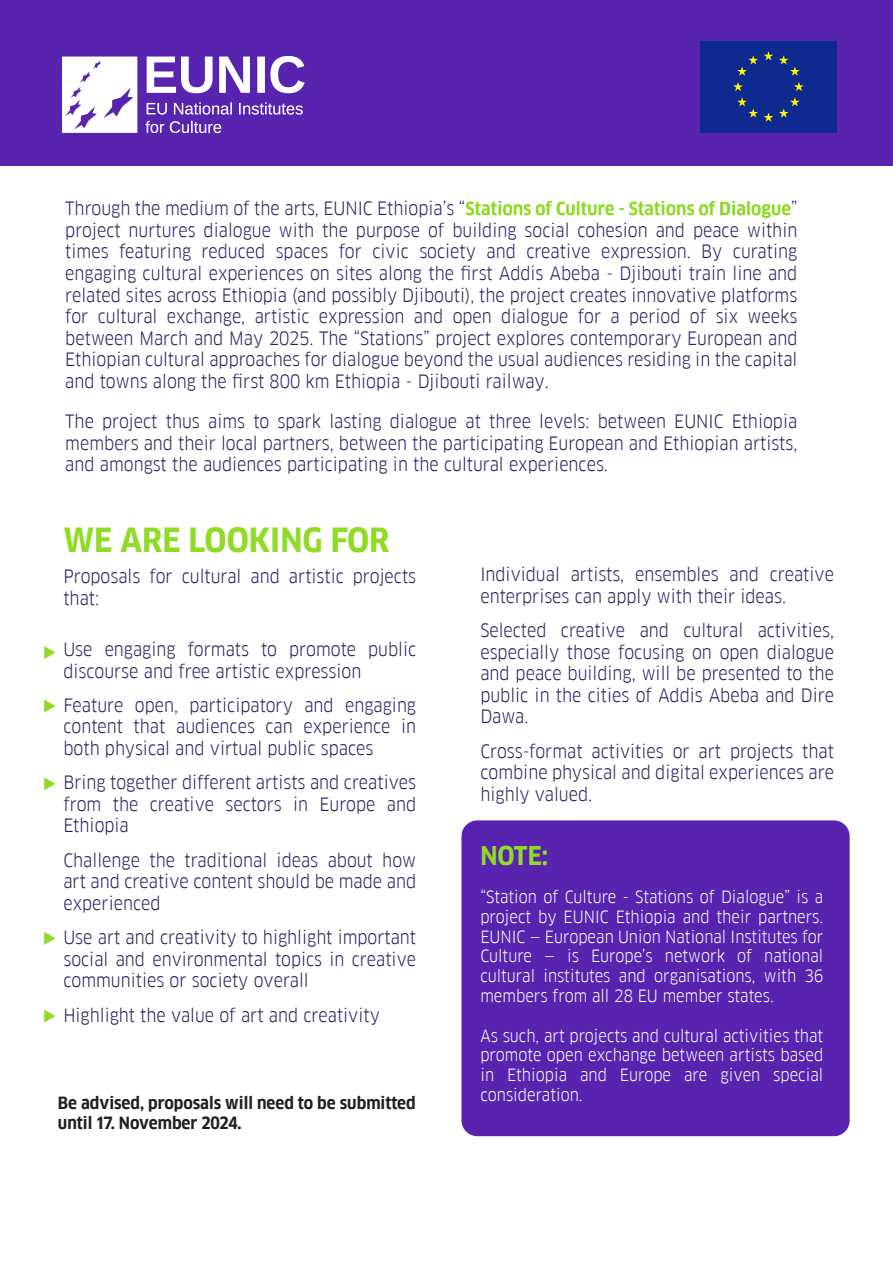
<style>
.page{position:relative;width:893px;height:1263px;background:#fff}
.page>*{position:absolute;margin:0;border:0;box-sizing:border-box;transform-origin:0 0}
.t1{font:700 32.55px "Goethe FF Clan";color:#8fdb25}
.t2{font:700 25.2px "Goethe FF Clan";color:#8fdb25}
.t3{font:18px/21.6px "Goethe FF Clan";color:#262261;text-align:justify}
.t4{font:16.5px/19.8px "Goethe FF Clan";color:#fff;text-align:justify}
.t5{font:700 16.5px/19.8px "Goethe FF Clan";color:#231f20}
.s1{font-weight:700;color:#bfbfbf}
</style>
<div class="page">
<div style="left:0;top:0;width:893px;height:165px;background:#5723af"></div>
<div style="left:701px;top:41px;width:136px;height:91px;background:#0f2a8e"></div>
<img style="left:62px;top:56px;width:242px;height:76px">
<div style="left:461px;top:820px;width:389px;height:316px;background:#5723af;border-radius:16px"></div>
<svg style="left:44px;top:646px;width:11px;height:13px"></svg>
<svg style="left:44px;top:699px;width:11px;height:13px"></svg>
<svg style="left:44px;top:777px;width:11px;height:13px"></svg>
<svg style="left:44px;top:932px;width:11px;height:13px"></svg>
<svg style="left:44px;top:1009px;width:11px;height:13px"></svg>
<p class="t3" style="left:65px;top:198px;width:734px">Through the medium of the arts, EUNIC Ethiopia’s “<span class="s1">Stations of Culture - Stations of Dialogue</span>” project nurtures dialogue with the purpose of building social cohesion and peace within times featuring reduced spaces for civic society and creative expression. By curating engaging cultural experiences on sites along the first Addis Abeba - Djibouti train line and related sites across Ethiopia (and possibly Djibouti), the project creates innovative platforms for cultural exchange, artistic expression and open dialogue for a period of six weeks between March and May 2025. The “Stations” project explores contemporary European and Ethiopian cultural approaches for dialogue beyond the usual audiences residing in the capital and towns along the first 800 km Ethiopia - Djibouti railway.</p>
<p class="t3" style="left:65px;top:411px;width:734px">The project thus aims to spark lasting dialogue at three levels: between EUNIC Ethiopia members and their local partners, between the participating European and Ethiopian artists, and amongst the audiences participating in the cultural experiences.</p>
<h1 class="t1" style="left:63px;top:521px;width:328px">WE ARE LOOKING FOR</h1>
<p class="t3" style="left:63px;top:566px;width:354px">Proposals for cultural and artistic projects that:</p>
<p class="t3" style="left:63px;top:639px;width:354px">Use engaging formats to promote public discourse and free artistic expression</p>
<p class="t3" style="left:63px;top:694px;width:354px">Feature open, participatory and engaging content that audiences can experience in both physical and virtual public spaces</p>
<p class="t3" style="left:63px;top:772px;width:354px">Bring together different artists and creatives from the creative sectors in Europe and Ethiopia</p>
<p class="t3" style="left:63px;top:849px;width:354px">Challenge the traditional ideas about how art and creative content should be made and experienced</p>
<p class="t3" style="left:63px;top:927px;width:354px">Use art and creativity to highlight important social and environmental topics in creative communities or society overall</p>
<p class="t3" style="left:63px;top:1004px;width:318px">Highlight the value of art and creativity</p>
<p class="t5" style="left:58px;top:1093px;width:359px">Be advised, proposals will need to be submitted until 17. November 2024.</p>
<p class="t3" style="left:480px;top:564px;width:355px">Individual artists, ensembles and creative enterprises can apply with their ideas.</p>
<p class="t3" style="left:480px;top:620px;width:355px">Selected creative and cultural activities, especially those focusing on open dialogue and peace building, will be presented to the public in the cities of Addis Abeba and Dire Dawa.</p>
<p class="t3" style="left:480px;top:740px;width:355px">Cross-format activities or art projects that combine physical and digital experiences are highly valued.</p>
<h2 class="t2" style="left:480px;top:841px;width:69px">NOTE:</h2>
<p class="t4" style="left:480px;top:887px;width:344px">“Station of Culture - Stations of Dialogue” is a project by EUNIC Ethiopia and their partners.<br>EUNIC — European Union National Institutes for Culture — is Europe’s network of national cultural institutes and organisations, with 36 members from all 28 EU member states.</p>
<p class="t4" style="left:480px;top:1026px;width:344px">As such, art projects and cultural activities that promote open exchange between artists based in Ethiopia and Europe are given special consideration.</p>
</div>
